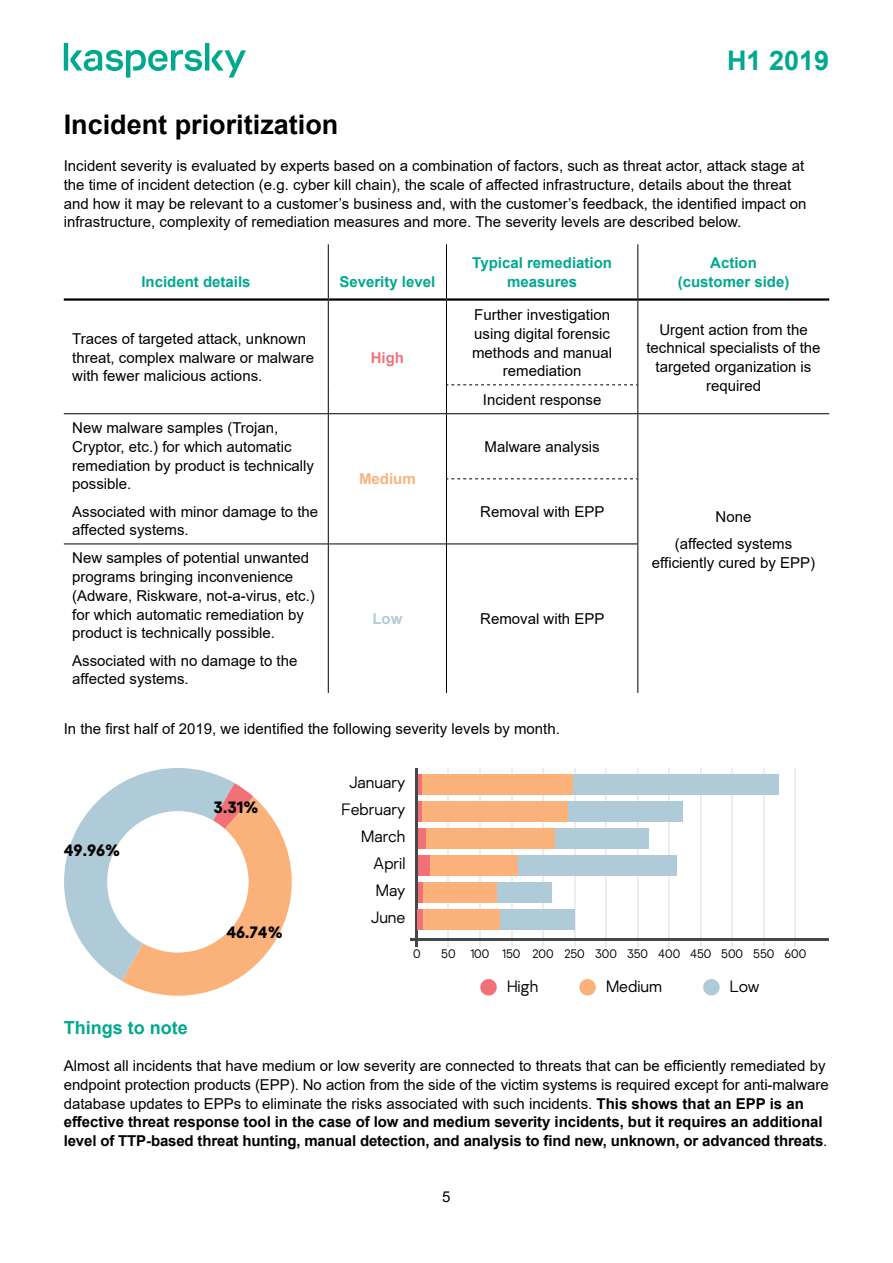
<style>
.page{position:relative;width:893px;height:1263px;background:#fff}
.page>*{position:absolute;margin:0;border:0;box-sizing:border-box;transform-origin:0 0}
.t1{font:700 27px "Arial";color:#000}
.t2{font:700 27px "Arial";color:#00a88e}
.t3{font:700 18px "Arial";color:#00a88e}
.t4{font:300 16.5px/27px "Kaspersky Sans";color:#000;text-align:right}
.t5{font:700 16.5px "Kaspersky Sans";color:#000}
.t6{font:15px/18.8px "Arial";color:#000}
.t7{font:700 15px/18.8px "Arial";color:#00a88e;text-align:center}
.t8{font:700 15px "Arial";color:#fbb37a}
.t9{font:700 15px "Arial";color:#f2717a}
.t10{font:700 15px "Arial";color:#afcbd8}
.t11{font:300 12.3px "Kaspersky Sans";color:#000}
.s1{font-weight:700}
</style>
<div class="page">
<svg style="left:64px;top:43px;width:182px;height:35px"></svg>
<hr style="left:328px;top:301px;width:1px;height:84px;background:#000">
<svg style="left:328px;top:385px;width:1px;height:28px"></svg>
<hr style="left:446px;top:301px;width:1px;height:84px;background:#000">
<hr style="left:637px;top:301px;width:1px;height:84px;background:#000">
<hr style="left:64px;top:413px;width:264px;height:1px;background:#000">
<hr style="left:328px;top:413px;width:118px;height:1px;background:#000">
<hr style="left:328px;top:414px;width:1px;height:65px;background:#000">
<hr style="left:328px;top:479px;width:1px;height:64px;background:#000">
<hr style="left:446px;top:413px;width:192px;height:1px;background:#000">
<hr style="left:446px;top:414px;width:1px;height:65px;background:#000">
<hr style="left:446px;top:479px;width:1px;height:64px;background:#000">
<hr style="left:638px;top:413px;width:191px;height:1px;background:#000">
<hr style="left:637px;top:414px;width:1px;height:65px;background:#000">
<hr style="left:637px;top:479px;width:1px;height:64px;background:#000">
<hr style="left:64px;top:543px;width:264px;height:1px;background:#000">
<hr style="left:328px;top:543px;width:118px;height:1px;background:#000">
<hr style="left:328px;top:544px;width:1px;height:149px;background:#000">
<hr style="left:446px;top:543px;width:192px;height:1px;background:#000">
<hr style="left:446px;top:544px;width:1px;height:149px;background:#000">
<hr style="left:637px;top:544px;width:1px;height:149px;background:#000">
<hr style="left:328px;top:244px;width:1px;height:54px;background:#000">
<hr style="left:446px;top:244px;width:1px;height:54px;background:#000">
<hr style="left:637px;top:244px;width:1px;height:54px;background:#000">
<hr style="left:64px;top:298px;width:264px;height:3px;background:#000">
<hr style="left:328px;top:298px;width:118px;height:3px;background:#000">
<hr style="left:446px;top:298px;width:192px;height:3px;background:#000">
<hr style="left:638px;top:298px;width:191px;height:3px;background:#000">
<svg style="left:446px;top:384px;width:192px;height:29px"></svg>
<svg style="left:447px;top:478px;width:190px;height:1px"></svg>
<svg style="left:64px;top:768px;width:228px;height:228px"></svg>
<div style="left:107px;top:811px;width:142px;height:141px;background:#fff;border-radius:50%"></div>
<hr style="left:795px;top:768px;width:1px;height:178px;background:#474747">
<hr style="left:763px;top:768px;width:1px;height:178px;background:#474747">
<hr style="left:732px;top:768px;width:1px;height:178px;background:#474747">
<hr style="left:700px;top:768px;width:1px;height:178px;background:#474747">
<hr style="left:637px;top:768px;width:1px;height:178px;background:#474747">
<hr style="left:669px;top:768px;width:1px;height:178px;background:#474747">
<hr style="left:606px;top:768px;width:1px;height:178px;background:#474747">
<hr style="left:574px;top:768px;width:1px;height:178px;background:#474747">
<hr style="left:543px;top:768px;width:1px;height:178px;background:#474747">
<hr style="left:511px;top:768px;width:1px;height:178px;background:#474747">
<hr style="left:479px;top:768px;width:1px;height:178px;background:#474747">
<hr style="left:448px;top:768px;width:1px;height:178px;background:#474747">
<hr style="left:411px;top:939px;width:418px;height:2px;background:#474747">
<hr style="left:416px;top:768px;width:2px;height:178px;background:#474747">
<div style="left:573px;top:774px;width:206px;height:20px;background:#afcbd7"></div>
<hr style="left:418px;top:774px;width:4px;height:20px;background:#f27179">
<div style="left:422px;top:774px;width:151px;height:20px;background:#fab27a"></div>
<div style="left:568px;top:801px;width:115px;height:20px;background:#afcbd7"></div>
<hr style="left:418px;top:801px;width:4px;height:20px;background:#f27179">
<div style="left:422px;top:801px;width:146px;height:20px;background:#fab27a"></div>
<div style="left:555px;top:828px;width:94px;height:20px;background:#afcbd7"></div>
<div style="left:418px;top:828px;width:8px;height:20px;background:#f27179"></div>
<div style="left:426px;top:828px;width:129px;height:20px;background:#fab27a"></div>
<div style="left:517px;top:855px;width:160px;height:21px;background:#afcbd7"></div>
<div style="left:418px;top:855px;width:12px;height:21px;background:#f27179"></div>
<div style="left:430px;top:855px;width:87px;height:21px;background:#fab27a"></div>
<div style="left:497px;top:882px;width:55px;height:21px;background:#afcbd7"></div>
<div style="left:418px;top:882px;width:5px;height:21px;background:#f27179"></div>
<div style="left:423px;top:882px;width:74px;height:21px;background:#fab27a"></div>
<div style="left:499px;top:909px;width:76px;height:21px;background:#afcbd7"></div>
<div style="left:418px;top:909px;width:5px;height:21px;background:#f27179"></div>
<div style="left:423px;top:909px;width:76px;height:21px;background:#fab27a"></div>
<svg style="left:480px;top:979px;width:17px;height:16px"></svg>
<svg style="left:579px;top:979px;width:17px;height:16px"></svg>
<svg style="left:703px;top:979px;width:17px;height:16px"></svg>
<h1 class="t2" style="left:727px;top:42px;width:104px">H1 2019</h1>
<h1 class="t1" style="left:64px;top:105px;width:276px">Incident prioritization</h1>
<p class="t6" style="left:64px;top:156px;width:744px">Incident severity is evaluated by experts based on a combination of factors, such as threat actor, attack stage at the time of incident detection (e.g. cyber kill chain), the scale of affected infrastructure, details about the threat and how it may be relevant to a customer’s business and, with the customer’s feedback, the identified impact on infrastructure, complexity of remediation measures and more. The severity levels are described below.</p>
<p class="t7" style="left:141px;top:272px;width:111px">Incident details</p>
<p class="t7" style="left:339px;top:272px;width:97px">Severity level</p>
<p class="t6" style="left:72px;top:329px;width:243px">Traces of targeted attack, unknown threat, complex malware or malware with fewer malicious actions.</p>
<p class="t9" style="left:371px;top:347px;width:35px">High</p>
<p class="t7" style="left:472px;top:254px;width:141px">Typical remediation measures</p>
<p class="t7" style="left:678px;top:254px;width:113px">Action (customer side)</p>
<p class="t6" style="left:472px;top:305px;width:142px;text-align:center">Further investigation using digital forensic methods and manual remediation</p>
<p class="t6" style="left:483px;top:390px;width:120px">Incident response</p>
<p class="t6" style="left:646px;top:320px;width:176px;text-align:center">Urgent action from the technical specialists of the targeted organization is required</p>
<p class="t6" style="left:72px;top:418px;width:243px">New malware samples (Trojan,<br>Cryptor, etc.) for which automatic remediation by product is technically possible.</p>
<p class="t6" style="left:72px;top:502px;width:247px">Associated with minor damage to the affected systems.</p>
<p class="t6" style="left:72px;top:549px;width:244px">New samples of potential unwanted programs bringing inconvenience (Adware, Riskware, not-a-virus, etc.) for which automatic remediation by product is technically possible.</p>
<p class="t6" style="left:72px;top:651px;width:227px">Associated with no damage to the affected systems.</p>
<p class="t8" style="left:359px;top:468px;width:58px">Medium</p>
<p class="t6" style="left:485px;top:437px;width:117px">Malware analysis</p>
<p class="t6" style="left:480px;top:502px;width:126px">Removal with EPP</p>
<p class="t10" style="left:372px;top:608px;width:31px">Low</p>
<p class="t6" style="left:480px;top:609px;width:126px">Removal with EPP</p>
<p class="t6" style="left:64px;top:719px;width:498px">In the first half of 2019, we identified the following severity levels by month.</p>
<p class="t5" style="left:64px;top:840px;width:58px">49.96%</p>
<p class="t5" style="left:214px;top:796px;width:46px">3.31%</p>
<p class="t5" style="left:226px;top:921px;width:58px">46.74%</p>
<p class="t4" style="left:341px;top:769px;width:66px">January<br>February<br>March<br>April<br>May<br>June</p>
<p class="t6" style="left:675px;top:503px;width:119px;line-height:27.3px;text-align:center">None<br>(affected systems</p>
<p class="t6" style="left:652px;top:553px;width:165px">efficiently cured by EPP)</p>
<p class="t11" style="left:413px;top:946px;width:9px">0</p>
<p class="t11" style="left:441px;top:946px;width:366px">50 100 150 200 250 300 350 400 450 500 550 600</p>
<p class="t4" style="left:507px;top:973px;width:33px">High</p>
<p class="t4" style="left:606px;top:973px;width:58px">Medium</p>
<p class="t4" style="left:730px;top:973px;width:31px">Low</p>
<p class="t3" style="left:64px;top:1015px;width:126px">Things to note</p>
<p class="t6" style="left:64px;top:1056px;width:766px">Almost all incidents that have medium or low severity are connected to threats that can be efficiently remediated by endpoint protection products (EPP). No action from the side of the victim systems is required except for anti-malware database updates to EPPs to eliminate the risks associated with such incidents. <span class="s1">This shows that an EPP is an effective threat response tool in the case of low and medium severity incidents, but it requires an additional level of TTP-based threat hunting, manual detection, and analysis to find new, unknown, or advanced threats</span>.</p>
<p class="t6" style="left:442px;top:1188px;width:10px">5</p>
</div>
